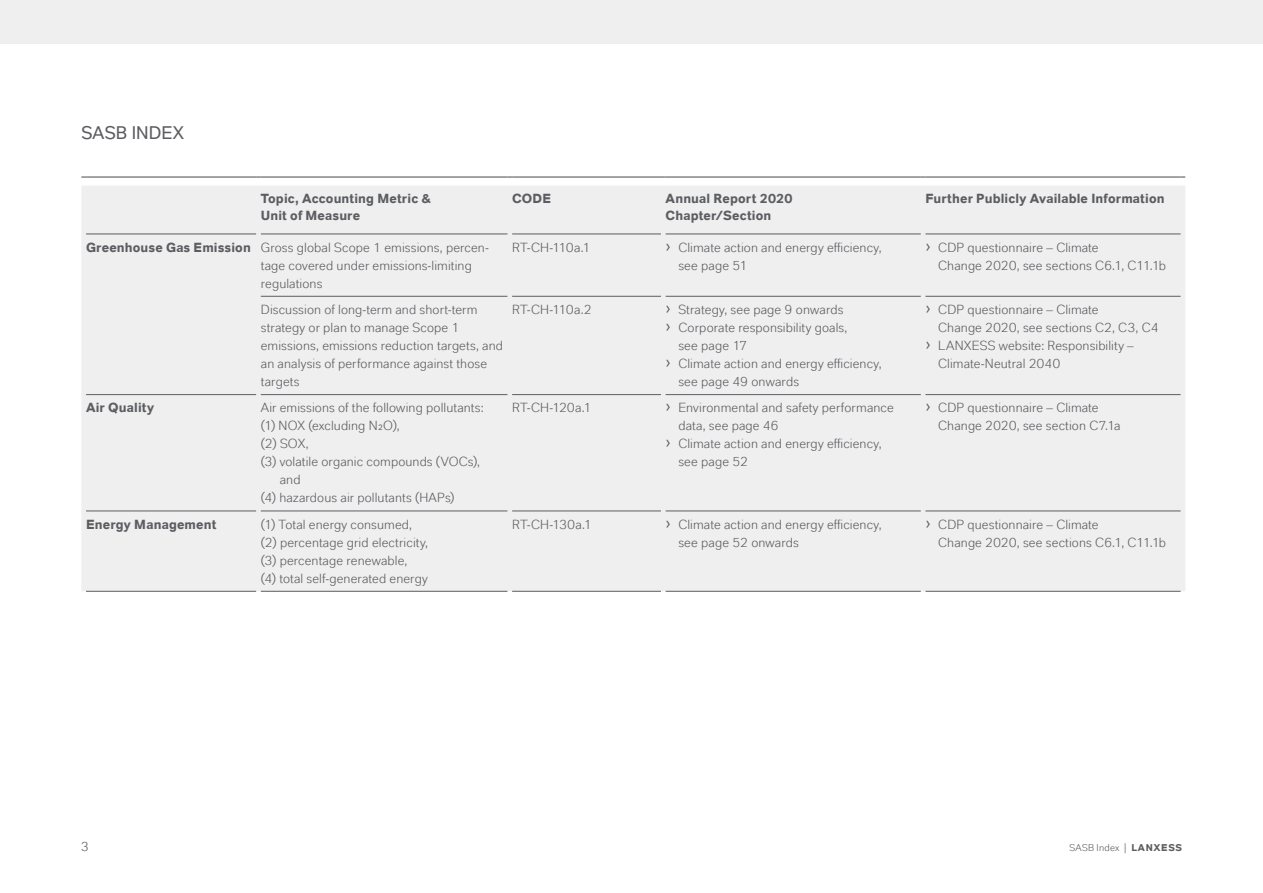
<style>
.page{position:relative;width:1263px;height:893px;background:#fff}
.page>*{position:absolute;margin:0;border:0;box-sizing:border-box;transform-origin:0 0}
.t1{font:18px "Lanxess Inverse";letter-spacing:.005em;color:#5c5d61}
.t2{font:13.2px/18px "Lanxess";letter-spacing:.01em;color:#5c5d61}
.t3{font:700 13.2px/16.5px "Lanxess";letter-spacing:.01em;color:#5c5d61}
.t4{font:9.75px "Lanxess";letter-spacing:.02em;color:#5c5d61}
.s1{font-weight:700}
.s2{font-size:18.75px}
</style>
<div class="page">
<div style="left:81px;top:186px;width:1104px;height:405px;background:#efefef"></div>
<hr style="left:86px;top:234px;width:170px;height:1px;background:#5c5d61">
<hr style="left:261px;top:234px;width:246px;height:1px;background:#5c5d61">
<hr style="left:512px;top:234px;width:149px;height:1px;background:#5c5d61">
<hr style="left:666px;top:234px;width:255px;height:1px;background:#5c5d61">
<hr style="left:925px;top:234px;width:255px;height:1px;background:#5c5d61">
<hr style="left:86px;top:394px;width:170px;height:1px;background:#5c5d61">
<hr style="left:86px;top:591px;width:170px;height:1px;background:#5c5d61">
<hr style="left:86px;top:176px;width:170px;height:2px;background:#5c5d61">
<hr style="left:261px;top:176px;width:246px;height:2px;background:#5c5d61">
<hr style="left:512px;top:176px;width:149px;height:2px;background:#5c5d61">
<hr style="left:666px;top:176px;width:255px;height:2px;background:#5c5d61">
<hr style="left:925px;top:176px;width:255px;height:2px;background:#5c5d61">
<hr style="left:261px;top:296px;width:246px;height:1px;background:#5c5d61">
<hr style="left:512px;top:296px;width:149px;height:1px;background:#5c5d61">
<hr style="left:666px;top:296px;width:255px;height:1px;background:#5c5d61">
<hr style="left:925px;top:296px;width:255px;height:1px;background:#5c5d61">
<hr style="left:261px;top:394px;width:246px;height:1px;background:#5c5d61">
<hr style="left:512px;top:394px;width:149px;height:1px;background:#5c5d61">
<hr style="left:666px;top:394px;width:255px;height:1px;background:#5c5d61">
<hr style="left:925px;top:394px;width:255px;height:1px;background:#5c5d61">
<hr style="left:261px;top:511px;width:246px;height:1px;background:#5c5d61">
<hr style="left:512px;top:511px;width:149px;height:1px;background:#5c5d61">
<hr style="left:666px;top:511px;width:255px;height:1px;background:#5c5d61">
<hr style="left:925px;top:511px;width:255px;height:1px;background:#5c5d61">
<hr style="left:261px;top:591px;width:246px;height:1px;background:#5c5d61">
<hr style="left:512px;top:591px;width:149px;height:1px;background:#5c5d61">
<hr style="left:666px;top:591px;width:255px;height:1px;background:#5c5d61">
<hr style="left:925px;top:591px;width:255px;height:1px;background:#5c5d61">
<hr style="left:86px;top:511px;width:170px;height:1px;background:#5c5d61">
<div style="left:0;top:0;width:1263px;height:43px;background:#efefef"></div>
<h1 class="t1" style="left:81px;top:121px;width:104px">SASB INDEX</h1>
<p class="t3" style="left:261px;top:190px;width:172px">Topic, Accounting Metric &amp;<br>Unit of Measure</p>
<p class="t3" style="left:512px;top:190px;width:41px">CODE</p>
<p class="t3" style="left:666px;top:190px;width:128px">Annual Report 2020<br>Chapter/Section</p>
<p class="t3" style="left:925px;top:190px;width:241px">Further Publicly Available Information</p>
<p class="t2" style="left:261px;top:238px;width:229px;text-indent:-175px"><span class="s1">Greenhouse Gas Emission</span> Gross global Scope 1 emissions, percen&shy;tage covered under emissions-limiting regulations</p>
<p class="t2" style="left:512px;top:238px;width:80px">RT-CH-110a.1</p>
<p class="t2" style="left:678px;top:238px;width:205px;text-indent:-13px"><span class="s2">›</span> Climate action and energy efficiency, see page 51</p>
<p class="t2" style="left:938px;top:238px;width:229px;text-indent:-13px"><span class="s2">›</span> CDP questionnaire – Climate<br>Change 2020, see sections C6.1, C11.1b</p>
<p class="t2" style="left:261px;top:300px;width:244px">Discussion of long-term and short-term strategy or plan to manage Scope 1 emissions, emissions reduction targets, and an analysis of performance against those targets</p>
<p class="t2" style="left:512px;top:300px;width:81px">RT-CH-110a.2</p>
<p class="t2" style="left:666px;top:300px;width:179px"><span class="s2">›</span> Strategy, see page 9 onwards</p>
<p class="t2" style="left:925px;top:300px;width:175px"><span class="s2">›</span> CDP questionnaire – Climate</p>
<p class="t2" style="left:938px;top:318px;width:222px">Change 2020, see sections C2, C3, C4</p>
<p class="t2" style="left:925px;top:336px;width:210px"><span class="s2">›</span> LANXESS website: Responsibility –</p>
<p class="t2" style="left:938px;top:354px;width:124px">Climate-Neutral 2040</p>
<p class="t2" style="left:666px;top:318px;width:183px"><span class="s2">›</span> Corporate responsibility goals,</p>
<p class="t2" style="left:678px;top:336px;width:70px">see page 17</p>
<p class="t2" style="left:666px;top:354px;width:217px"><span class="s2">›</span> Climate action and energy efficiency,</p>
<p class="t2" style="left:678px;top:372px;width:122px">see page 49 onwards</p>
<p class="t3" style="left:86px;top:399px;width:70px">Air Quality</p>
<p class="t2" style="left:261px;top:398px;width:224px">Air emissions of the following pollutants:</p>
<p class="t2" style="left:261px;top:416px;width:140px">(1) NOX (excluding N₂O),</p>
<p class="t2" style="left:261px;top:434px;width:49px">(2) SOX,</p>
<p class="t2" style="left:261px;top:452px;width:221px">(3) volatile organic compounds (VOCs),</p>
<p class="t2" style="left:280px;top:470px;width:22px">and</p>
<p class="t2" style="left:261px;top:488px;width:195px">(4) hazardous air pollutants (HAPs)</p>
<p class="t2" style="left:512px;top:398px;width:81px">RT-CH-120a.1</p>
<p class="t2" style="left:666px;top:398px;width:230px"><span class="s2">›</span> Environmental and safety performance</p>
<p class="t2" style="left:678px;top:416px;width:102px">data, see page 46</p>
<p class="t2" style="left:666px;top:434px;width:217px"><span class="s2">›</span> Climate action and energy efficiency,</p>
<p class="t2" style="left:678px;top:452px;width:71px">see page 52</p>
<p class="t2" style="left:938px;top:398px;width:184px;text-indent:-13px"><span class="s2">›</span> CDP questionnaire – Climate<br>Change 2020, see section C7.1a</p>
<p class="t3" style="left:86px;top:515px;width:132px">Energy Management</p>
<p class="t2" style="left:261px;top:515px;width:169px">(1) Total energy consumed, (2) percentage grid electricity, (3) percentage renewable,<br>(4) total self-generated energy</p>
<p class="t2" style="left:512px;top:515px;width:81px">RT-CH-130a.1</p>
<p class="t2" style="left:678px;top:515px;width:205px;text-indent:-13px"><span class="s2">›</span> Climate action and energy efficiency, see page 52 onwards</p>
<p class="t2" style="left:938px;top:515px;width:229px;text-indent:-13px"><span class="s2">›</span> CDP questionnaire – Climate<br>Change 2020, see sections C6.1, C11.1b</p>
<p class="t2" style="left:81px;top:837px;width:10px">3</p>
<p class="t4" style="left:1069px;top:842px;width:114px">SASB Index | <span class="s1">LANXESS</span></p>
</div>
